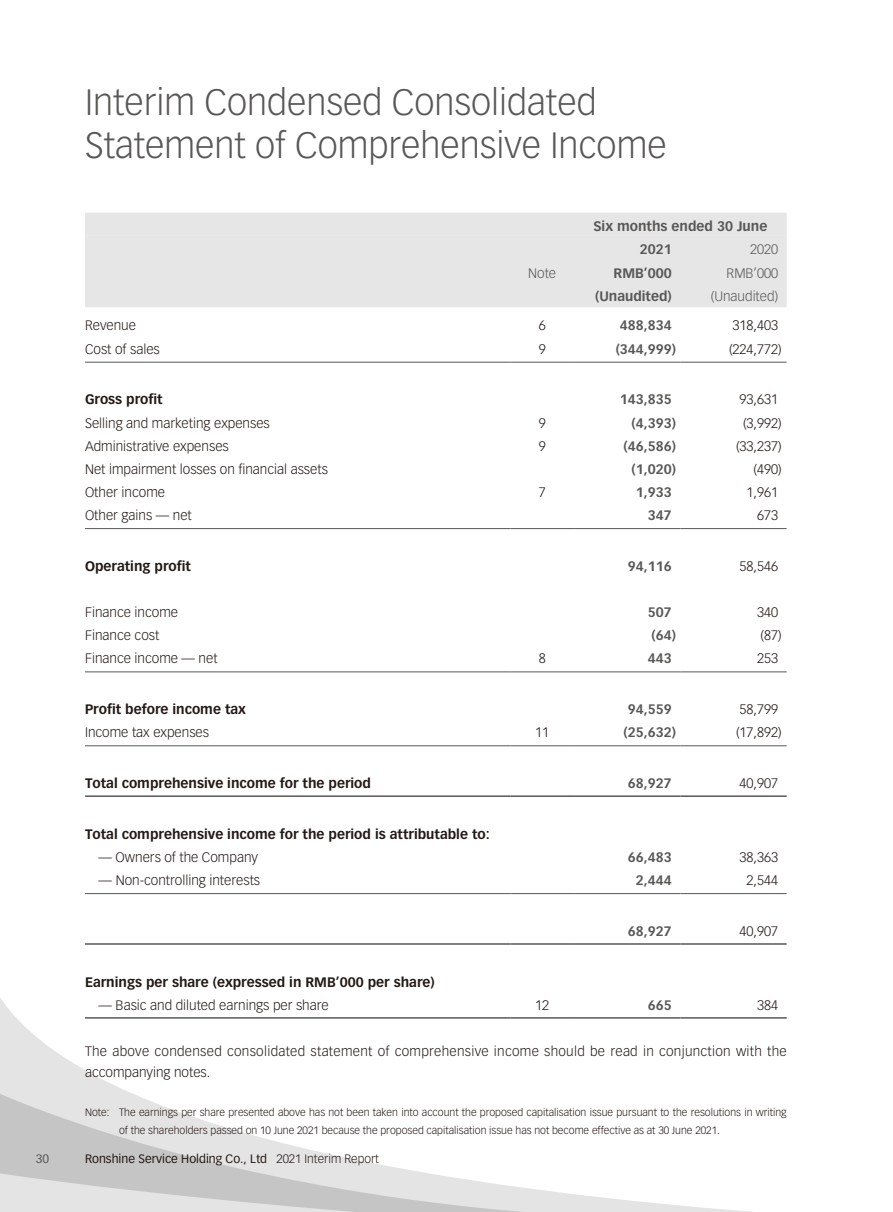
<style>
.page{position:relative;width:893px;height:1212px;background:#fff}
.page>*{position:absolute;margin:0;border:0;box-sizing:border-box;transform-origin:0 0}
.t1{font:300 36px/43.2px "Vectora LT Std";color:#595857}
.t2{font:300 13.5px "Vectora LT Std";color:#231916}
.t3{font:700 13.5px "Vectora LT Std";color:#231916}
.t4{font:700 13.5px/23.1px "Vectora LT Std";color:#595857}
.t5{font:300 13.5px/21px "Vectora LT Std";letter-spacing:.02em;color:#231916}
.t6{font:300 13.5px "Vectora LT Std";color:#595857}
.t7{font:12px "Vectora LT Std";color:#231916}
.t8{font:12px "Vectora LT Std";color:#595857}
.t9{font:300 10.5px/18px "Vectora LT Std";color:#231916}
.s1{font-weight:300}
</style>
<div class="page">
<svg style="left:0;top:998px;width:787px;height:86px"></svg>
<svg style="left:0;top:1084px;width:751px;height:128px"></svg>
<div style="left:85px;top:213px;width:702px;height:23px;background:#e6e6e7"></div>
<div style="left:85px;top:236px;width:702px;height:71px;background:#e6e6e7"></div>
<hr style="left:85px;top:362px;width:425px;height:1px;background:#595857">
<hr style="left:510px;top:362px;width:64px;height:1px;background:#595857">
<hr style="left:574px;top:362px;width:106px;height:1px;background:#595857">
<hr style="left:680px;top:362px;width:107px;height:1px;background:#595857">
<hr style="left:85px;top:528px;width:425px;height:1px;background:#595857">
<hr style="left:510px;top:528px;width:64px;height:1px;background:#595857">
<hr style="left:574px;top:528px;width:106px;height:1px;background:#595857">
<hr style="left:680px;top:528px;width:107px;height:1px;background:#595857">
<hr style="left:85px;top:671px;width:425px;height:1px;background:#595857">
<hr style="left:510px;top:671px;width:64px;height:1px;background:#595857">
<hr style="left:574px;top:671px;width:106px;height:1px;background:#595857">
<hr style="left:680px;top:671px;width:107px;height:1px;background:#595857">
<hr style="left:85px;top:745px;width:425px;height:1px;background:#595857">
<hr style="left:510px;top:745px;width:64px;height:1px;background:#595857">
<hr style="left:574px;top:745px;width:106px;height:1px;background:#595857">
<hr style="left:680px;top:745px;width:107px;height:1px;background:#595857">
<hr style="left:85px;top:795px;width:425px;height:2px;background:#595857">
<hr style="left:510px;top:795px;width:64px;height:2px;background:#595857">
<hr style="left:574px;top:795px;width:106px;height:2px;background:#595857">
<hr style="left:680px;top:795px;width:107px;height:2px;background:#595857">
<hr style="left:85px;top:893px;width:425px;height:1px;background:#595857">
<hr style="left:510px;top:893px;width:64px;height:1px;background:#595857">
<hr style="left:574px;top:893px;width:106px;height:1px;background:#595857">
<hr style="left:680px;top:893px;width:107px;height:1px;background:#595857">
<hr style="left:85px;top:943px;width:425px;height:2px;background:#595857">
<hr style="left:510px;top:943px;width:64px;height:2px;background:#595857">
<hr style="left:574px;top:943px;width:106px;height:2px;background:#595857">
<hr style="left:680px;top:943px;width:107px;height:2px;background:#595857">
<hr style="left:85px;top:1017px;width:425px;height:1px;background:#595857">
<hr style="left:510px;top:1017px;width:64px;height:1px;background:#595857">
<hr style="left:574px;top:1017px;width:106px;height:1px;background:#595857">
<hr style="left:680px;top:1017px;width:107px;height:1px;background:#595857">
<h1 class="t1" style="left:85px;top:83px;width:583px">Interim Condensed Consolidated<br>Statement of Comprehensive Income</h1>
<p class="t4" style="left:640px;top:216px;width:129px;text-indent:-47px">Six months ended 30 June<br>2021</p>
<p class="t6" style="left:750px;top:243px;width:30px">2020</p>
<p class="t6" style="left:528px;top:266px;width:30px">Note</p>
<p class="t4" style="left:614px;top:262px;width:60px">RMB’000</p>
<p class="t6" style="left:727px;top:266px;width:53px">RMB’000</p>
<p class="t4" style="left:595px;top:285px;width:78px">(Unaudited)</p>
<p class="t6" style="left:711px;top:289px;width:69px">(Unaudited)</p>
<p class="t2" style="left:85px;top:319px;width:53px">Revenue</p>
<p class="t2" style="left:539px;top:319px;width:9px">6</p>
<p class="t4" style="left:620px;top:315px;width:53px">488,834</p>
<p class="t2" style="left:732px;top:319px;width:47px">318,403</p>
<p class="t2" style="left:85px;top:342px;width:76px">Cost of sales</p>
<p class="t2" style="left:539px;top:342px;width:9px">9</p>
<p class="t4" style="left:616px;top:338px;width:62px">(344,999)</p>
<p class="t2" style="left:729px;top:342px;width:54px">(224,772)</p>
<p class="t3" style="left:85px;top:393px;width:79px">Gross profit</p>
<p class="t4" style="left:620px;top:389px;width:53px">143,835</p>
<p class="t2" style="left:740px;top:393px;width:40px">93,631</p>
<p class="t2" style="left:85px;top:416px;width:186px">Selling and marketing expenses</p>
<p class="t2" style="left:539px;top:416px;width:9px">9</p>
<p class="t4" style="left:632px;top:412px;width:46px">(4,393)</p>
<p class="t2" style="left:743px;top:416px;width:40px">(3,992)</p>
<p class="t2" style="left:85px;top:439px;width:145px">Administrative expenses</p>
<p class="t2" style="left:539px;top:439px;width:9px">9</p>
<p class="t4" style="left:624px;top:435px;width:54px">(46,586)</p>
<p class="t2" style="left:736px;top:439px;width:47px">(33,237)</p>
<p class="t2" style="left:85px;top:462px;width:244px">Net impairment losses on financial assets</p>
<p class="t4" style="left:632px;top:458px;width:46px">(1,020)</p>
<p class="t2" style="left:754px;top:462px;width:30px">(490)</p>
<p class="t2" style="left:85px;top:486px;width:82px">Other income</p>
<p class="t2" style="left:539px;top:486px;width:9px">7</p>
<p class="t4" style="left:636px;top:481px;width:37px">1,933</p>
<p class="t2" style="left:747px;top:486px;width:33px">1,961</p>
<p class="t2" style="left:85px;top:509px;width:108px">Other gains — net</p>
<p class="t4" style="left:648px;top:504px;width:25px">347</p>
<p class="t2" style="left:757px;top:509px;width:23px">673</p>
<p class="t3" style="left:85px;top:559px;width:107px">Operating profit</p>
<p class="t4" style="left:628px;top:555px;width:45px">94,116</p>
<p class="t2" style="left:740px;top:559px;width:40px">58,546</p>
<p class="t2" style="left:85px;top:606px;width:95px">Finance income</p>
<p class="t4" style="left:648px;top:601px;width:25px">507</p>
<p class="t2" style="left:757px;top:606px;width:23px">340</p>
<p class="t2" style="left:85px;top:629px;width:76px">Finance cost</p>
<p class="t4" style="left:652px;top:625px;width:26px">(64)</p>
<p class="t2" style="left:761px;top:629px;width:23px">(87)</p>
<p class="t2" style="left:85px;top:652px;width:134px">Finance income — net</p>
<p class="t2" style="left:539px;top:652px;width:9px">8</p>
<p class="t4" style="left:648px;top:648px;width:25px">443</p>
<p class="t2" style="left:757px;top:652px;width:23px">253</p>
<p class="t3" style="left:85px;top:703px;width:162px">Profit before income tax</p>
<p class="t4" style="left:628px;top:698px;width:45px">94,559</p>
<p class="t2" style="left:740px;top:703px;width:40px">58,799</p>
<p class="t2" style="left:85px;top:726px;width:126px">Income tax expenses</p>
<p class="t2" style="left:535px;top:726px;width:16px">11</p>
<p class="t4" style="left:624px;top:722px;width:54px">(25,632)</p>
<p class="t2" style="left:736px;top:726px;width:47px">(17,892)</p>
<p class="t3" style="left:85px;top:777px;width:288px">Total comprehensive income for the period</p>
<p class="t4" style="left:628px;top:772px;width:45px">68,927</p>
<p class="t2" style="left:740px;top:777px;width:40px">40,907</p>
<p class="t3" style="left:85px;top:827px;width:406px">Total comprehensive income for the period is attributable to:</p>
<p class="t2" style="left:99px;top:851px;width:161px">— Owners of the Company</p>
<p class="t4" style="left:628px;top:846px;width:45px">66,483</p>
<p class="t2" style="left:740px;top:851px;width:40px">38,363</p>
<p class="t2" style="left:99px;top:874px;width:163px">— Non-controlling interests</p>
<p class="t4" style="left:636px;top:869px;width:37px">2,444</p>
<p class="t2" style="left:747px;top:874px;width:33px">2,544</p>
<p class="t4" style="left:628px;top:920px;width:45px">68,927</p>
<p class="t2" style="left:740px;top:924px;width:40px">40,907</p>
<p class="t3" style="left:85px;top:975px;width:351px">Earnings per share (expressed in RMB’000 per share)</p>
<p class="t2" style="left:99px;top:998px;width:232px">— Basic and diluted earnings per share</p>
<p class="t2" style="left:535px;top:998px;width:16px">12</p>
<p class="t4" style="left:648px;top:994px;width:25px">665</p>
<p class="t2" style="left:757px;top:998px;width:23px">384</p>
<p class="t5" style="left:85px;top:1041px;width:703px">The above condensed consolidated statement of comprehensive income should be read in conjunction with the accompanying notes.</p>
<p class="t9" style="left:119px;top:1104px;width:669px;text-indent:-34px">Note: The earnings per share presented above has not been taken into account the proposed capitalisation issue pursuant to the resolutions in writing of the shareholders passed on 10 June 2021 because the proposed capitalisation issue has not become effective as at 30 June 2021.</p>
<p class="t8" style="left:36px;top:1153px;width:15px">30</p>
<p class="t7" style="left:85px;top:1153px;width:295px">Ronshine Service Holding Co., Ltd <span class="s1">2021 Interim Report</span></p>
</div>
